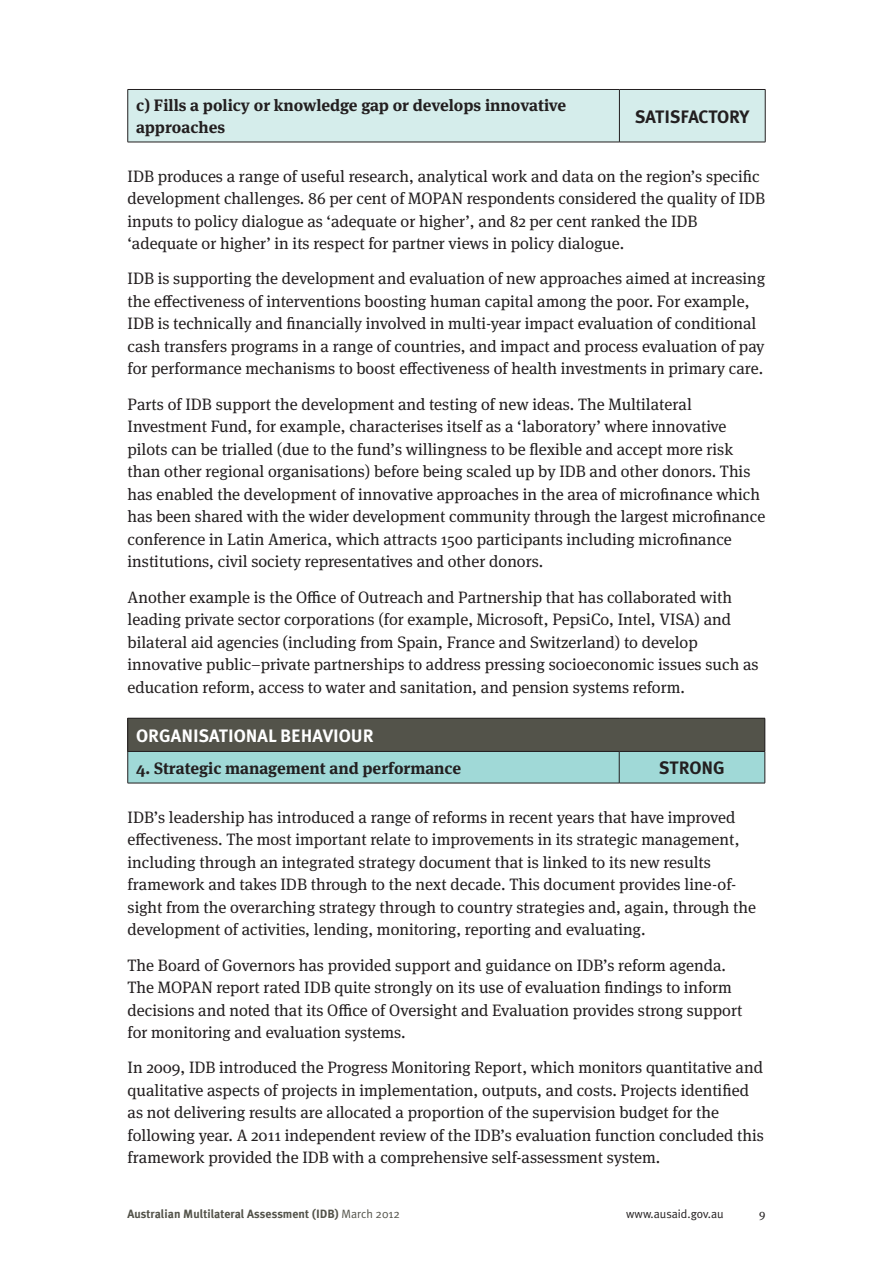
<style>
.page{position:relative;width:893px;height:1263px;background:#fff}
.page>*{position:absolute;margin:0;border:0;box-sizing:border-box;transform-origin:0 0}
._08a__TABLE_HEADING{font:700 18px "Meta Plus";color:#fff}
._08bbbb_RIGHT_COLUMN{font:700 18px "Meta Plus";color:#231f20}
._04__BODY_TEXT{font:16.5px/22.5px "Meta Serif OT";color:#231f20}
._04__BODY_TEXT-2{font:700 16.5px/22.5px "Meta Serif OT";color:#231f20}
.t1{font:700 12px "Meta Plus";color:#53534a}
.t2{font:12px "Meta Plus Normal";color:#231f20}
.t3{font:12px "Meta Serif OT";color:#231f20}
.s1{font-family:"Meta Plus Normal";font-weight:400}
</style>
<div class="page">
<div style="left:128px;top:90px;width:637px;height:52px;background:#d5edeb"></div>
<hr style="left:128px;top:89px;width:491px;height:1px;background:#231f20">
<hr style="left:619px;top:89px;width:146px;height:1px;background:#231f20">
<hr style="left:619px;top:90px;width:1px;height:52px;background:#231f20">
<hr style="left:128px;top:142px;width:491px;height:1px;background:#231f20">
<hr style="left:619px;top:142px;width:146px;height:1px;background:#231f20">
<hr style="left:127px;top:90px;width:1px;height:52px;background:#231f20">
<hr style="left:765px;top:90px;width:1px;height:52px;background:#231f20">
<div style="left:128px;top:718px;width:637px;height:33px;background:#53534a"></div>
<div style="left:128px;top:752px;width:637px;height:31px;background:#a0d9d7"></div>
<hr style="left:128px;top:718px;width:491px;height:1px;background:#231f20">
<hr style="left:619px;top:718px;width:146px;height:1px;background:#231f20">
<hr style="left:619px;top:752px;width:1px;height:31px;background:#231f20">
<hr style="left:127px;top:718px;width:1px;height:33px;background:#231f20">
<hr style="left:765px;top:718px;width:1px;height:33px;background:#231f20">
<hr style="left:128px;top:751px;width:491px;height:1px;background:#231f20">
<hr style="left:127px;top:752px;width:1px;height:31px;background:#231f20">
<hr style="left:619px;top:751px;width:146px;height:1px;background:#231f20">
<hr style="left:765px;top:752px;width:1px;height:31px;background:#231f20">
<hr style="left:128px;top:783px;width:491px;height:1px;background:#231f20">
<hr style="left:619px;top:783px;width:146px;height:1px;background:#231f20">
<p class="_04__BODY_TEXT-2" style="left:136px;top:94px;width:431px">c) Fills a policy or knowledge gap or develops innovative approaches</p>
<p class="_08bbbb_RIGHT_COLUMN" style="left:635px;top:106px;width:116px">SATISFACTORY</p>
<p class="_04__BODY_TEXT" style="left:128px;top:165px;width:639px">IDB produces a range of useful research, analytical work and data on the region’s specific development challenges. 86 per cent of MOPAN respondents considered the quality of IDB inputs to policy dialogue as ‘adequate or higher’, and 82 per cent ranked the IDB ‘adequate or higher’ in its respect for partner views in policy dialogue.</p>
<p class="_04__BODY_TEXT" style="left:128px;top:268px;width:639px">IDB is supporting the development and evaluation of new approaches aimed at increasing the effectiveness of interventions boosting human capital among the poor. For example, IDB is technically and financially involved in multi-year impact evaluation of conditional cash transfers programs in a range of countries, and impact and process evaluation of pay for performance mechanisms to boost effectiveness of health investments in primary care.</p>
<p class="_04__BODY_TEXT" style="left:128px;top:393px;width:639px">Parts of IDB support the development and testing of new ideas. The Multilateral Investment Fund, for example, characterises itself as a ‘laboratory’ where innovative pilots can be trialled (due to the fund’s willingness to be flexible and accept more risk than other regional organisations) before being scaled up by IDB and other donors. This has enabled the development of innovative approaches in the area of microfinance which has been shared with the wider development community through the largest microfinance conference in Latin America, which attracts 1500 participants including microfinance institutions, civil society representatives and other donors.</p>
<p class="_04__BODY_TEXT" style="left:128px;top:586px;width:632px">Another example is the Office of Outreach and Partnership that has collaborated with leading private sector corporations (for example, Microsoft, PepsiCo, Intel, VISA) and bilateral aid agencies (including from Spain, France and Switzerland) to develop innovative public–private partnerships to address pressing socioeconomic issues such as education reform, access to water and sanitation, and pension systems reform.</p>
<p class="_08a__TABLE_HEADING" style="left:136px;top:725px;width:239px">ORGANISATIONAL BEHAVIOUR</p>
<p class="_04__BODY_TEXT-2" style="left:136px;top:757px;width:327px">4. Strategic management and performance</p>
<p class="_08bbbb_RIGHT_COLUMN" style="left:659px;top:757px;width:67px">STRONG</p>
<p class="_04__BODY_TEXT" style="left:128px;top:806px;width:630px">IDB’s leadership has introduced a range of reforms in recent years that have improved effectiveness. The most important relate to improvements in its strategic management, including through an integrated strategy document that is linked to its new results framework and takes IDB through to the next decade. This document provides line-of&shy;sight from the overarching strategy through to country strategies and, again, through the development of activities, lending, monitoring, reporting and evaluating.</p>
<p class="_04__BODY_TEXT" style="left:128px;top:954px;width:616px">The Board of Governors has provided support and guidance on IDB’s reform agenda.<br>The MOPAN report rated IDB quite strongly on its use of evaluation findings to inform decisions and noted that its Office of Oversight and Evaluation provides strong support for monitoring and evaluation systems.</p>
<p class="_04__BODY_TEXT" style="left:128px;top:1057px;width:638px">In 2009, IDB introduced the Progress Monitoring Report, which monitors quantitative and qualitative aspects of projects in implementation, outputs, and costs. Projects identified as not delivering results are allocated a proportion of the supervision budget for the following year. A 2011 independent review of the IDB’s evaluation function concluded this framework provided the IDB with a comprehensive self-assessment system.</p>
<p class="t1" style="left:128px;top:1207px;width:274px">Australian Multilateral Assessment (IDB) <span class="s1">March 2012</span></p>
<p class="t2" style="left:626px;top:1207px;width:99px">www.ausaid.gov.au</p>
<p class="t3" style="left:759px;top:1207px;width:8px">9</p>
</div>
